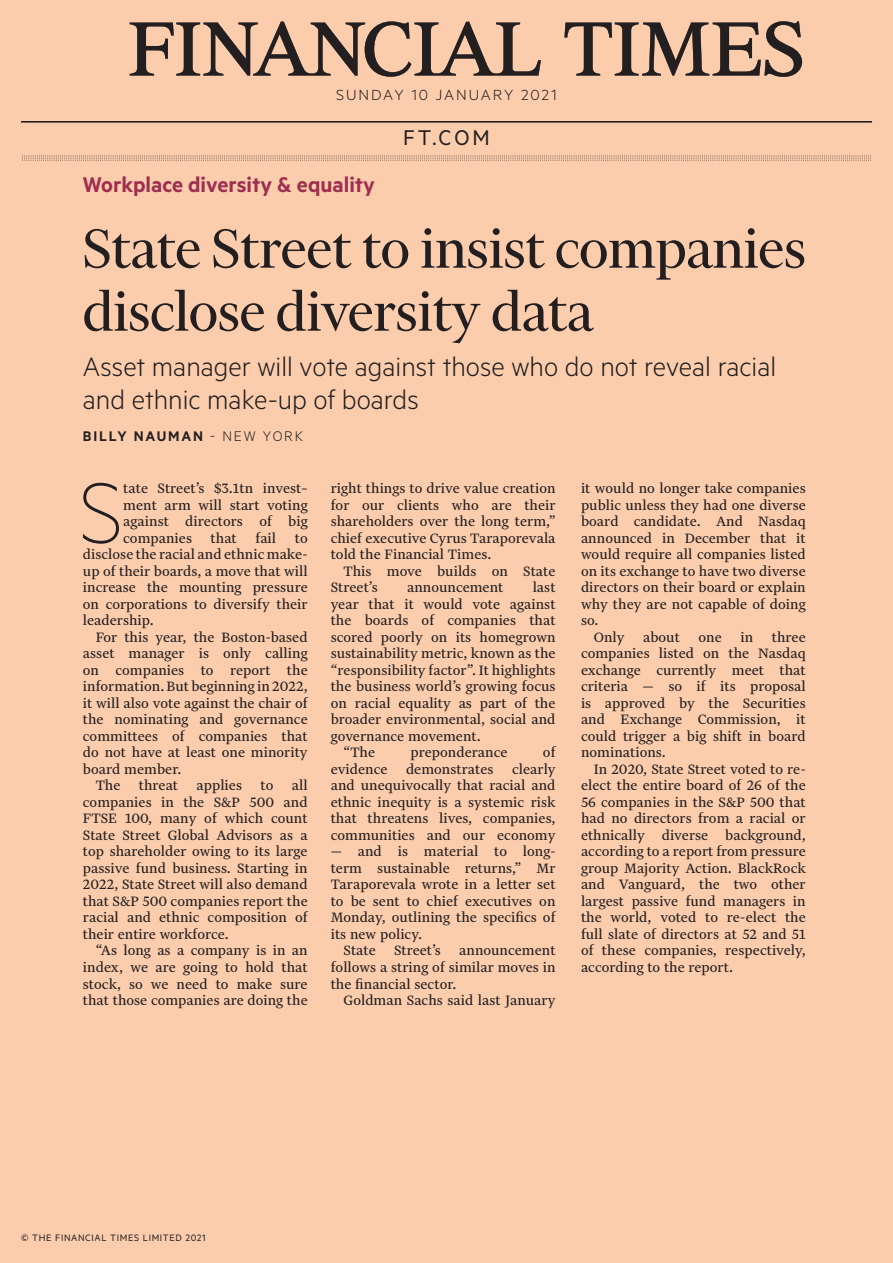
<style>
.page{position:relative;width:893px;height:1263px;background:#fccdad}
.page>*{position:absolute;margin:0;border:0;box-sizing:border-box;transform-origin:0 0}
.t1{font:100 96.75px "Metric";color:#231f20}
.t2{font:63px/63px "Financier Display";color:#231f20}
.t3{font:300 30px/33px "Metric";color:#231f20}
.t4{font:600 24px "Metric";color:#9e2f50}
.t5{font:24px "Metric";color:#231f20}
.t6{font:300 16.5px "Metric";letter-spacing:.11em;color:#231f20;scale:1.05 1}
.t7{font:16.2px/16.5px "Financier Text";color:#231f20;text-align:justify}
.t8{font:600 15.75px "Metric";letter-spacing:.115em;color:#231f20}
.t9{font:10.5px "Metric";letter-spacing:.06em;color:#231f20}
.s1{font-weight:300}
</style>
<div class="page">
<svg style="left:130px;top:21px;width:411px;height:56px"></svg>
<svg style="left:564px;top:21px;width:238px;height:56px"></svg>
<svg style="left:21px;top:121px;width:851px;height:1px"></svg>
<svg style="left:22px;top:156px;width:849px;height:5px"></svg>
<p class="t6" style="left:336px;top:85px;width:212px">SUNDAY 10 JANUARY 2021</p>
<h3 class="t5" style="left:403px;top:124px;width:88px">FT.COM</h3>
<h3 class="t4" style="left:83px;top:170px;width:293px">Workplace diversity &amp; equality</h3>
<h2 class="t2" style="left:83px;top:217px;width:725px">State Street to insist companies disclose diversity data</h2>
<h3 class="t3" style="left:83px;top:349px;width:695px">Asset manager will vote against those who do not reveal racial and ethnic make-up of boards</h3>
<p class="t8" style="left:83px;top:427px;width:222px">BILLY NAUMAN <span class="s1">- NEW YORK</span></p>
<h1 class="t1" style="left:79px;top:456px;width:45px">S</h1>
<p class="t7" style="left:123px;top:480px;width:186px">tate Street’s $3.1tn invest–</p>
<p class="t7" style="left:123px;top:497px;width:186px">ment arm will start voting</p>
<p class="t7" style="left:123px;top:513px;width:186px">against directors of big</p>
<p class="t7" style="left:123px;top:530px;width:186px">companies that fail to</p>
<p class="t7" style="left:83px;top:546px;width:226px">disclose the racial and ethnic make-</p>
<p class="t7" style="left:83px;top:563px;width:226px">up of their boards, a move that will</p>
<p class="t7" style="left:83px;top:579px;width:226px">increase the mounting pressure</p>
<p class="t7" style="left:83px;top:596px;width:226px">on corporations to diversify their</p>
<p class="t7" style="left:83px;top:612px;width:72px">leadership.</p>
<p class="t7" style="left:96px;top:629px;width:214px">For this year, the Boston-based</p>
<p class="t7" style="left:83px;top:645px;width:226px">asset manager is only calling</p>
<p class="t7" style="left:83px;top:662px;width:226px">on companies to report the</p>
<p class="t7" style="left:83px;top:678px;width:226px">information. But beginning in 2022,</p>
<p class="t7" style="left:83px;top:695px;width:226px">it will also vote against the chair of</p>
<p class="t7" style="left:83px;top:711px;width:226px">the nominating and governance</p>
<p class="t7" style="left:83px;top:728px;width:226px">committees of companies that</p>
<p class="t7" style="left:83px;top:744px;width:226px">do not have at least one minority</p>
<p class="t7" style="left:83px;top:761px;width:100px">board member.</p>
<p class="t7" style="left:96px;top:777px;width:214px">The threat applies to all</p>
<p class="t7" style="left:83px;top:794px;width:226px">companies in the S&amp;P 500 and</p>
<p class="t7" style="left:83px;top:810px;width:226px">FTSE 100, many of which count</p>
<p class="t7" style="left:83px;top:827px;width:226px">State Street Global Advisors as a</p>
<p class="t7" style="left:83px;top:843px;width:226px">top shareholder owing to its large</p>
<p class="t7" style="left:83px;top:860px;width:226px">passive fund business. Starting in</p>
<p class="t7" style="left:83px;top:876px;width:226px">2022, State Street will also demand</p>
<p class="t7" style="left:83px;top:893px;width:226px">that S&amp;P 500 companies report the</p>
<p class="t7" style="left:83px;top:909px;width:226px">racial and ethnic composition of</p>
<p class="t7" style="left:83px;top:926px;width:148px">their entire workforce.</p>
<p class="t7" style="left:96px;top:942px;width:214px">“As long as a company is in an</p>
<p class="t7" style="left:83px;top:959px;width:226px">index, we are going to hold that</p>
<p class="t7" style="left:83px;top:975px;width:226px">stock, so we need to make sure</p>
<p class="t7" style="left:83px;top:992px;width:226px">that those companies are doing the</p>
<p class="t7" style="left:331px;top:480px;width:226px">right things to drive value creation for our clients who are their shareholders over the long term,” chief executive Cyrus Taraporevala told the Financial Times.</p>
<p class="t7" style="left:331px;top:563px;width:226px;text-indent:13px">This move builds on State<br>Street’s</p>
<p class="t7" style="left:407px;top:579px;width:98px">announcement</p>
<p class="t7" style="left:533px;top:579px;width:24px">last</p>
<p class="t7" style="left:331px;top:596px;width:226px">year that it would vote against</p>
<p class="t7" style="left:331px;top:612px;width:226px">the boards of companies that</p>
<p class="t7" style="left:331px;top:629px;width:226px">scored poorly on its homegrown</p>
<p class="t7" style="left:331px;top:645px;width:226px">sustainability metric, known as the</p>
<p class="t7" style="left:331px;top:662px;width:226px">“responsibility factor”. It highlights</p>
<p class="t7" style="left:331px;top:678px;width:226px">the business world’s growing focus</p>
<p class="t7" style="left:331px;top:695px;width:226px">on racial equality as part of the</p>
<p class="t7" style="left:331px;top:711px;width:226px">broader environmental, social and</p>
<p class="t7" style="left:331px;top:728px;width:152px">governance movement.</p>
<p class="t7" style="left:343px;top:744px;width:33px">“The</p>
<p class="t7" style="left:411px;top:744px;width:98px">preponderance</p>
<p class="t7" style="left:331px;top:744px;width:226px;text-indent:212px">of evidence demonstrates clearly and unequivocally that racial and ethnic inequity is a systemic risk that threatens lives, companies, communities and our economy</p>
<p class="t7" style="left:331px;top:843px;width:226px">— and is material to long&shy;term sustainable returns,” Mr Taraporevala wrote in a letter set to be sent to chief executives on Monday, outlining the specifics of its new policy.</p>
<p class="t7" style="left:331px;top:942px;width:226px;text-indent:13px">State Street’s announcement follows a string of similar moves in the financial sector.</p>
<p class="t7" style="left:343px;top:992px;width:214px">Goldman Sachs said last January</p>
<p class="t7" style="left:581px;top:480px;width:226px">it would no longer take companies public unless they had one diverse board candidate. And Nasdaq announced in December that it would require all companies listed on its exchange to have two diverse directors on their board or explain why they are not capable of doing so.</p>
<p class="t7" style="left:581px;top:629px;width:226px;text-indent:13px">Only about one in three companies listed on the Nasdaq exchange currently meet that criteria — so if its proposal is approved by the Securities and Exchange Commission, it could trigger a big shift in board nominations.</p>
<p class="t7" style="left:581px;top:761px;width:226px;text-indent:13px">In 2020, State Street voted to re&shy;elect the entire board of 26 of the 56 companies in the S&amp;P 500 that had no directors from a racial or ethnically diverse background, according to a report from pressure group Majority Action. BlackRock and Vanguard, the two other largest passive fund managers in the world, voted to re-elect the full slate of directors at 52 and 51 of these companies, respectively, according to the report.</p>
<p class="t9" style="left:21px;top:1232px;width:186px">© THE FINANCIAL TIMES LIMITED 2021</p>
</div>
